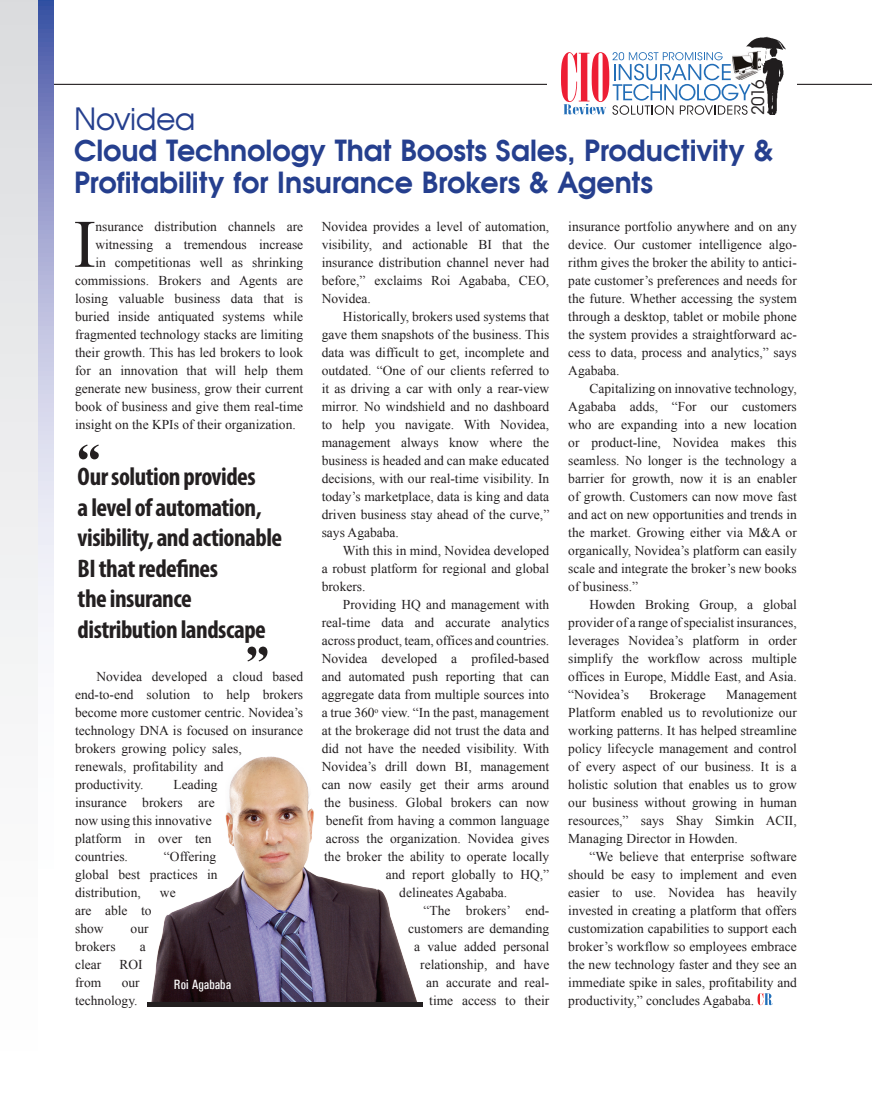
<style>
.page{position:relative;width:872px;height:1106px;background:#fff}
.page>*{position:absolute;margin:0;border:0;box-sizing:border-box;transform-origin:0 0}
.t1{font:67.8px "Times New Roman";color:#231f20}
.t2{font:30px "Avian";letter-spacing:-.015em;color:#253f8e}
.t3{font:700 28.5px/31.5px "Avian";color:#253f8e}
.t4{font:700 condensed 25.5px/30.6px "Myriad Pro";letter-spacing:-.02em;color:#231f20}
.t5{font:17.1px "ITC Avant Garde Std";color:#231f20}
.t6{font:13.5px/18px "Times New Roman";color:#231f20;text-align:justify}
.t7{font:13.5px "Univers Condensed";color:#fff}
</style>
<div class="page">
<hr style="left:0;top:84px;width:872px;height:1px;background:#231f20">
<svg style="left:757px;top:993px;width:15px;height:12px"></svg>
<div style="left:547px;top:37px;width:249px;height:84px;background:#fff"></div>
<img style="left:747px;top:37px;width:38px;height:77px">
<svg style="left:561px;top:52px;width:189px;height:63px"></svg>
<img style="left:732px;top:51px;width:28px;height:29px">
<svg style="left:38px;top:0;width:15px;height:613px;background:#afb4d9"></svg>
<div style="left:0;top:0;width:38px;height:1050px;background:linear-gradient(to bottom,#dcdddf,#fff)"></div>
<svg style="left:79px;top:444px;width:20px;height:15px"></svg>
<svg style="left:247px;top:646px;width:20px;height:15px"></svg>
<img style="left:151px;top:756px;width:266px;height:245px">
<div style="left:147px;top:1001px;width:276px;height:5px;background:#231f20"></div>
<p class="t5" style="left:747px;top:115px;width:38px;rotate:-90deg">2016</p>
<h2 class="t2" style="left:74px;top:105px;width:123px">Novidea</h2>
<h3 class="t3" style="left:74px;top:136px;width:700px">Cloud Technology That Boosts Sales, Productivity &amp;<br>Profitability for Insurance Brokers &amp; Agents</h3>
<h1 class="t1" style="left:73px;top:198px;width:24px">I</h1>
<p class="t6" style="left:95px;top:217px;width:209px">nsurance distribution channels are</p>
<p class="t6" style="left:95px;top:235px;width:209px">witnessing a tremendous increase</p>
<p class="t6" style="left:95px;top:253px;width:209px">in competitionas well as shrinking</p>
<p class="t6" style="left:75px;top:271px;width:230px">commissions. Brokers and Agents are</p>
<p class="t6" style="left:75px;top:289px;width:230px">losing valuable business data that is</p>
<p class="t6" style="left:75px;top:307px;width:230px">buried inside antiquated systems while</p>
<p class="t6" style="left:75px;top:325px;width:230px">fragmented technology stacks are limiting</p>
<p class="t6" style="left:75px;top:343px;width:230px">their growth. This has led brokers to look</p>
<p class="t6" style="left:75px;top:361px;width:230px">for an innovation that will help them</p>
<p class="t6" style="left:75px;top:379px;width:230px">generate new business, grow their current</p>
<p class="t6" style="left:75px;top:397px;width:230px">book of business and give them real-time</p>
<p class="t6" style="left:75px;top:415px;width:222px">insight on the KPIs of their organization.</p>
<h3 class="t4" style="left:78px;top:460px;width:206px">Our solution provides<br>a level of automation, visibility, and actionable<br>BI that redefines<br>the insurance distribution landscape</h3>
<p class="t6" style="left:75px;top:667px;width:230px;text-align:left;text-indent:21px">Novidea developed a cloud based end-to-end solution to help brokers become more customer centric. Novidea’s technology DNA is focused on insurance brokers growing policy sales,<br>renewals, profitability and<br>productivity.</p>
<p class="t6" style="left:75px;top:775px;width:144px;text-align:left;text-indent:98px">Leading insurance brokers are now using this innovative platform in over ten countries.</p>
<p class="t6" style="left:75px;top:847px;width:144px;text-indent:89px">“Offering global best practices in distribution,</p>
<p class="t6" style="left:160px;top:883px;width:17px">we</p>
<p class="t6" style="left:75px;top:901px;width:78px">are able to show</p>
<p class="t6" style="left:131px;top:919px;width:19px">our</p>
<p class="t6" style="left:75px;top:937px;width:42px">brokers</p>
<p class="t6" style="left:140px;top:937px;width:7px">a</p>
<p class="t6" style="left:75px;top:955px;width:28px">clear</p>
<p class="t6" style="left:119px;top:955px;width:25px">ROI</p>
<p class="t6" style="left:75px;top:973px;width:28px">from</p>
<p class="t6" style="left:75px;top:973px;width:66px;text-align:right">our technology.</p>
<p class="t7" style="left:174px;top:976px;width:59px">Roi Agababa</p>
<p class="t6" style="left:322px;top:217px;width:229px">Novidea provides a level of automation, visibility, and actionable BI that the insurance distribution channel never had before,” exclaims Roi Agababa, CEO, Novidea.</p>
<p class="t6" style="left:322px;top:307px;width:229px;text-indent:21px">Historically, brokers used systems that gave them snapshots of the business. This data was difficult to get, incomplete and outdated. “One of our clients referred to it as driving a car with only a rear-view mirror. No windshield and no dashboard to help you navigate. With Novidea, management always know where the business is headed and can make educated decisions, with our real-time visibility. In today’s marketplace, data is king and data driven business stay ahead of the curve,” says Agababa.</p>
<p class="t6" style="left:322px;top:541px;width:229px;text-indent:21px">With this in mind, Novidea developed a robust platform for regional and global brokers.</p>
<p class="t6" style="left:343px;top:595px;width:208px">Providing HQ and management with</p>
<p class="t6" style="left:322px;top:613px;width:229px">real-time data and accurate analytics</p>
<p class="t6" style="left:322px;top:631px;width:229px">across product, team, offices and countries.</p>
<p class="t6" style="left:322px;top:649px;width:229px">Novidea developed a profiled-based</p>
<p class="t6" style="left:322px;top:667px;width:229px">and automated push reporting that can</p>
<p class="t6" style="left:322px;top:685px;width:229px">aggregate data from multiple sources into</p>
<p class="t6" style="left:322px;top:703px;width:229px">a true 360<sup>o</sup> view. “In the past, management</p>
<p class="t6" style="left:322px;top:721px;width:229px">at the brokerage did not trust the data and</p>
<p class="t6" style="left:322px;top:739px;width:229px">did not have the needed visibility. With</p>
<p class="t6" style="left:322px;top:757px;width:229px">Novidea’s drill down BI, management</p>
<p class="t6" style="left:322px;top:775px;width:229px">can now easily get their arms around</p>
<p class="t6" style="left:324px;top:793px;width:227px">the business. Global brokers can now</p>
<p class="t6" style="left:326px;top:811px;width:225px">benefit from having a common language</p>
<p class="t6" style="left:326px;top:829px;width:225px">across the organization. Novidea gives</p>
<p class="t6" style="left:324px;top:847px;width:227px">the broker the ability to operate locally</p>
<p class="t6" style="left:386px;top:865px;width:165px">and report globally to HQ,”</p>
<p class="t6" style="left:399px;top:883px;width:109px">delineates Agababa.</p>
<p class="t6" style="left:423px;top:901px;width:127px">“The brokers’ end-</p>
<p class="t6" style="left:408px;top:919px;width:143px">customers are demanding</p>
<p class="t6" style="left:414px;top:937px;width:137px">a value added personal</p>
<p class="t6" style="left:420px;top:955px;width:131px">relationship, and have</p>
<p class="t6" style="left:426px;top:973px;width:124px">an accurate and real-</p>
<p class="t6" style="left:429px;top:991px;width:122px">time access to their</p>
<p class="t6" style="left:568px;top:217px;width:230px">insurance portfolio anywhere and on any device. Our customer intelligence algo&shy;rithm gives the broker the ability to antici&shy;pate customer’s preferences and needs for the future. Whether accessing the system through a desktop, tablet or mobile phone the system provides a straightforward ac&shy;cess to data, process and analytics,” says Agababa.</p>
<p class="t6" style="left:568px;top:379px;width:230px;text-indent:21px">Capitalizing on innovative technology, Agababa adds, “For our customers who are expanding into a new location or product-line, Novidea makes this seamless. No longer is the technology a barrier for growth, now it is an enabler of growth. Customers can now move fast and act on new opportunities and trends in the market. Growing either via M&amp;A or organically, Novidea’s platform can easily scale and integrate the broker’s new books of business.”</p>
<p class="t6" style="left:568px;top:595px;width:230px;text-indent:21px">Howden Broking Group, a global provider of a range of specialist insurances, leverages Novidea’s platform in order simplify the workflow across multiple offices in Europe, Middle East, and Asia. “Novidea’s</p>
<p class="t6" style="left:649px;top:685px;width:58px">Brokerage</p>
<p class="t6" style="left:568px;top:685px;width:230px;text-indent:158px">Management Platform enabled us to revolutionize our working patterns. It has helped streamline policy lifecycle management and control of every aspect of our business. It is a holistic solution that enables us to grow our business without growing in human resources,” says Shay Simkin ACII, Managing Director in Howden.</p>
<p class="t6" style="left:568px;top:847px;width:230px;text-indent:21px">“We believe that enterprise software should be easy to implement and even easier to use. Novidea has heavily invested in creating a platform that offers customization capabilities to support each broker’s workflow so employees embrace the new technology faster and they see an immediate spike in sales, profitability and productivity,” concludes Agababa.</p>
</div>
